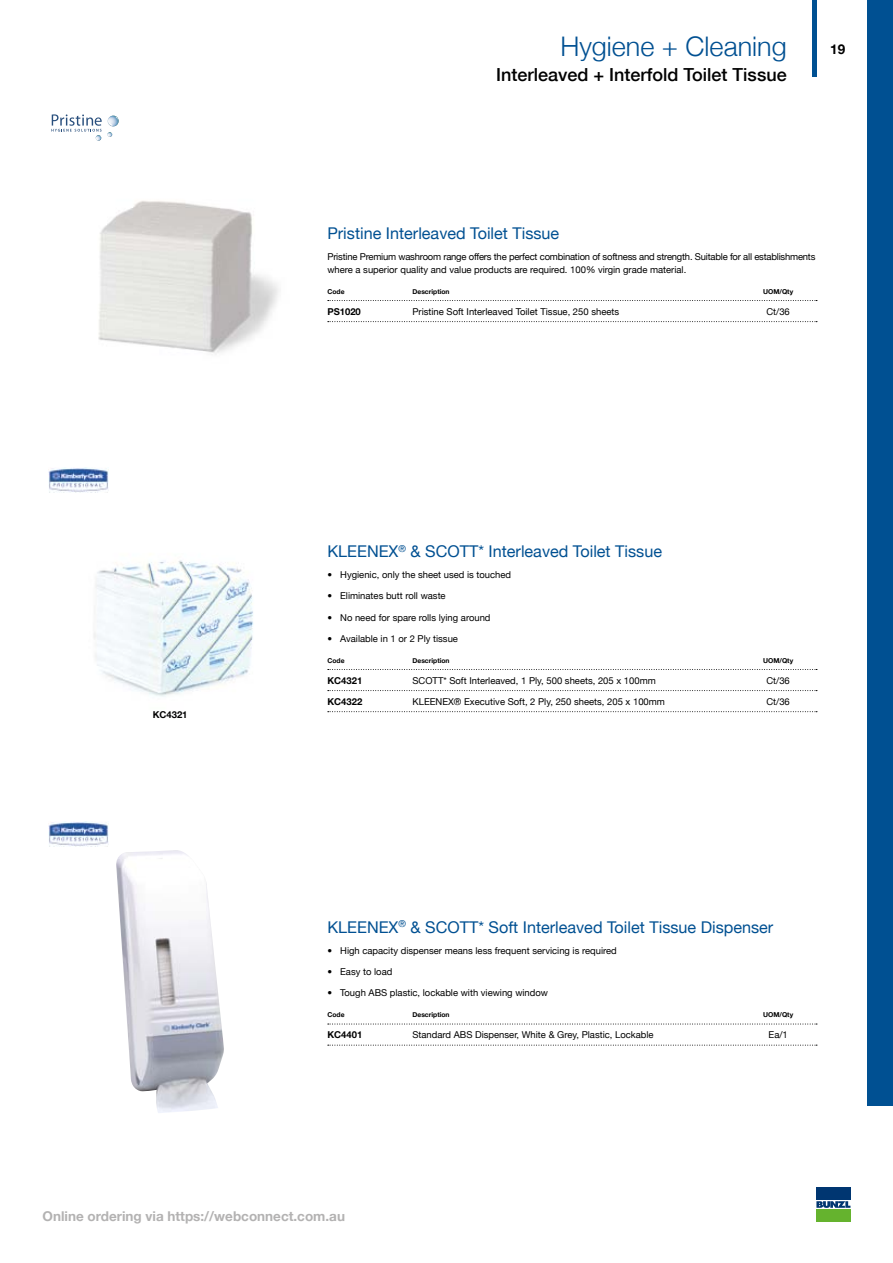
<style>
.page{position:relative;width:893px;height:1263px;background:#fff}
.page>*{position:absolute;margin:0;border:0;box-sizing:border-box;transform-origin:0 0}
.t1{font:300 27px "Helvetica Neue";color:#005092}
.t2{font:500 18px "Helvetica Neue";color:#000}
.t3{font:16.2px "Helvetica Neue";color:#005092}
.t4{font:700 13.5px "Helvetica Neue";color:#b3b2b2}
.t5{font:700 13.5px "Helvetica Neue";color:#000}
.t6{font:9.45px "Helvetica Neue";color:#000}
.t7{font:9.45px/12.6px "Helvetica Neue";letter-spacing:-.02em;color:#000}
.t8{font:700 9.45px "Helvetica Neue";color:#000}
.t9{font:700 6.75px "Helvetica Neue";color:#000}
</style>
<div class="page">
<svg style="left:816px;top:1201px;width:34px;height:7px"></svg>
<div style="left:816px;top:1188px;width:34px;height:12px;background:#003671"></div>
<div style="left:816px;top:1209px;width:34px;height:12px;background:#65b32e"></div>
<hr style="left:812px;top:0;width:4px;height:77px;background:#005092">
<div style="left:867px;top:0;width:26px;height:1106px;background:#005092"></div>
<svg style="left:328px;top:669px;width:489px;height:1px"></svg>
<svg style="left:328px;top:690px;width:489px;height:1px"></svg>
<svg style="left:328px;top:711px;width:489px;height:1px"></svg>
<img style="left:94px;top:560px;width:160px;height:137px">
<img style="left:49px;top:467px;width:59px;height:25px">
<svg style="left:328px;top:1024px;width:489px;height:1px"></svg>
<svg style="left:328px;top:1045px;width:489px;height:1px"></svg>
<img style="left:116px;top:850px;width:108px;height:263px">
<img style="left:49px;top:822px;width:59px;height:24px">
<svg style="left:328px;top:300px;width:489px;height:1px"></svg>
<svg style="left:328px;top:321px;width:489px;height:1px"></svg>
<img style="left:98px;top:200px;width:181px;height:155px">
<svg style="left:51px;top:114px;width:68px;height:27px"></svg>
<h1 class="t1" style="left:560px;top:30px;width:228px">Hygiene + Cleaning</h1>
<h3 class="t5" style="left:830px;top:41px;width:17px">19</h3>
<h2 class="t2" style="left:496px;top:64px;width:292px">Interleaved + Interfold Toilet Tissue</h2>
<h3 class="t3" style="left:327px;top:224px;width:233px">Pristine Interleaved Toilet Tissue</h3>
<p class="t7" style="left:327px;top:250px;width:490px">Pristine Premium washroom range offers the perfect combination of softness and strength. Suitable for all establishments where a superior quality and value products are required. 100% virgin grade material.</p>
<p class="t9" style="left:327px;top:287px;width:19px">Code</p>
<p class="t9" style="left:412px;top:287px;width:39px">Description</p>
<p class="t9" style="left:763px;top:287px;width:32px">UOM/Qty</p>
<p class="t8" style="left:327px;top:306px;width:35px">PS1020</p>
<p class="t6" style="left:412px;top:306px;width:208px">Pristine Soft Interleaved Toilet Tissue, 250 sheets</p>
<p class="t6" style="left:766px;top:306px;width:25px">Ct/36</p>
<p class="t8" style="left:153px;top:709px;width:36px">KC4321</p>
<h3 class="t3" style="left:327px;top:542px;width:336px">KLEENEX<sup>®</sup> &amp; SCOTT* Interleaved Toilet Tissue</h3>
<p class="t6" style="left:327px;top:569px;width:185px">• Hygienic, only the sheet used is touched</p>
<p class="t6" style="left:327px;top:590px;width:120px">• Eliminates butt roll waste</p>
<p class="t6" style="left:327px;top:611px;width:165px">• No need for spare rolls lying around</p>
<p class="t6" style="left:327px;top:633px;width:132px">• Available in 1 or 2 Ply tissue</p>
<p class="t9" style="left:327px;top:656px;width:19px">Code</p>
<p class="t9" style="left:412px;top:656px;width:39px">Description</p>
<p class="t9" style="left:763px;top:656px;width:32px">UOM/Qty</p>
<p class="t8" style="left:327px;top:675px;width:36px">KC4321</p>
<p class="t6" style="left:412px;top:675px;width:245px">SCOTT* Soft Interleaved, 1 Ply, 500 sheets, 205 x 100mm</p>
<p class="t6" style="left:766px;top:675px;width:25px">Ct/36</p>
<p class="t8" style="left:327px;top:696px;width:36px">KC4322</p>
<p class="t6" style="left:412px;top:696px;width:254px">KLEENEX® Executive Soft, 2 Ply, 250 sheets, 205 x 100mm</p>
<p class="t6" style="left:766px;top:696px;width:25px">Ct/36</p>
<h3 class="t3" style="left:327px;top:917px;width:447px">KLEENEX<sup>®</sup> &amp; SCOTT* Soft Interleaved Toilet Tissue Dispenser</h3>
<p class="t6" style="left:327px;top:945px;width:291px">• High capacity dispenser means less frequent servicing is required</p>
<p class="t6" style="left:327px;top:966px;width:66px">• Easy to load</p>
<p class="t6" style="left:327px;top:987px;width:222px">• Tough ABS plastic, lockable with viewing window</p>
<p class="t9" style="left:327px;top:1011px;width:19px">Code</p>
<p class="t9" style="left:412px;top:1011px;width:39px">Description</p>
<p class="t9" style="left:763px;top:1011px;width:32px">UOM/Qty</p>
<p class="t8" style="left:327px;top:1029px;width:36px">KC4401</p>
<p class="t6" style="left:412px;top:1029px;width:243px">Standard ABS Dispenser, White &amp; Grey, Plastic, Lockable</p>
<p class="t6" style="left:768px;top:1029px;width:21px">Ea/1</p>
<h3 class="t4" style="left:43px;top:1208px;width:304px">Online ordering via https://webconnect.com.au</h3>
</div>
